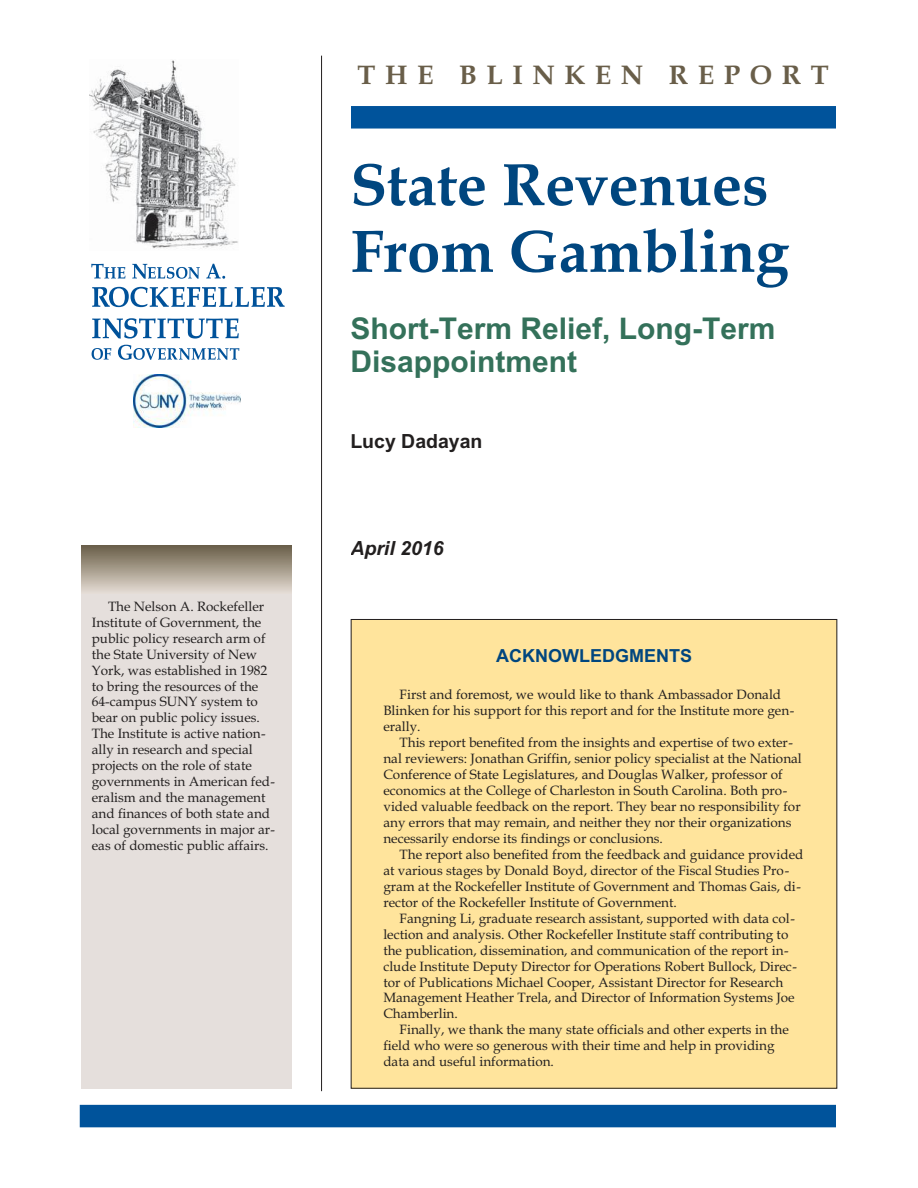
<style>
.page{position:relative;width:918px;height:1188px;background:#fff}
.page>*{position:absolute;margin:0;border:0;box-sizing:border-box;transform-origin:0 0}
.t1{font:700 60px/66.6px "Book Antiqua";color:#00467f}
.t2{font:700 30px/33.3px "Arial";color:#34715a}
.t3{font:700 27px "Book Antiqua";letter-spacing:.35em;color:#695e49}
.t4{font:700 19.5px "Arial";color:#221f1f}
.t5{font:italic 700 19.5px "Arial";color:#221f1f}
.t6{font:700 18px "Arial";color:#00467f}
.t7{font:13.5px/15.9px "Book Antiqua";color:#221f1f}
</style>
<div class="page">
<div style="left:80px;top:106px;width:756px;height:23px;background:#00539b"></div>
<div style="left:80px;top:1105px;width:756px;height:22px;background:#00539b"></div>
<div style="left:80px;top:59px;width:216px;height:305px;background:#fff"></div>
<svg style="left:91px;top:264px;width:34px;height:15px"></svg>
<svg style="left:132px;top:264px;width:68px;height:15px"></svg>
<svg style="left:206px;top:264px;width:19px;height:15px"></svg>
<svg style="left:92px;top:348px;width:19px;height:12px"></svg>
<svg style="left:118px;top:345px;width:121px;height:15px"></svg>
<svg style="left:92px;top:287px;width:193px;height:20px"></svg>
<svg style="left:92px;top:318px;width:147px;height:21px"></svg>
<img style="left:90px;top:60px;width:148px;height:189px">
<div style="left:293px;top:56px;width:57px;height:1035px;background:#fff"></div>
<hr style="left:321px;top:56px;width:1px;height:1035px;background:#221f1f">
<div style="left:81px;top:547px;width:211px;height:542px;background:#e5dfdc"></div>
<div style="left:81px;top:545px;width:211px;height:49px;background:linear-gradient(to bottom,#685d46,#e6ddd5)"></div>
<img style="left:134px;top:375px;width:107px;height:52px">
<div style="left:351px;top:619px;width:486px;height:469px;background:#ffe49c"></div>
<p class="t7" style="left:92px;top:600px;width:185px;text-indent:16px">The Nelson A. Rockefeller<br>Institute of Government, the public policy research arm of the State University of New<br>York, was established in 1982 to bring the resources of the<br>64-campus SUNY system to bear on public policy issues.<br>The Institute is active nation&shy;ally in research and special projects on the role of state governments in American fed&shy;eralism and the management and finances of both state and local governments in major ar&shy;eas of domestic public affairs.</p>
<h3 class="t3" style="left:358px;top:64px;width:473px">THE BLINKEN REPORT</h3>
<h1 class="t1" style="left:350px;top:158px;width:440px">State Revenues<br>From Gambling</h1>
<h2 class="t2" style="left:350px;top:314px;width:427px">Short-Term Relief, Long-Term<br>Disappointment</h2>
<h3 class="t4" style="left:350px;top:434px;width:134px">Lucy Dadayan</h3>
<h3 class="t5" style="left:350px;top:541px;width:95px">April 2016</h3>
<h3 class="t6" style="left:496px;top:649px;width:197px">ACKNOWLEDGMENTS</h3>
<p class="t7" style="left:383px;top:688px;width:412px;text-indent:16px">First and foremost, we would like to thank Ambassador Donald<br>Blinken for his support for this report and for the Institute more gen&shy;erally.</p>
<p class="t7" style="left:383px;top:736px;width:420px;text-indent:16px">This report benefited from the insights and expertise of two exter&shy;nal reviewers: Jonathan Griffin, senior policy specialist at the National Conference of State Legislatures, and Douglas Walker, professor of economics at the College of Charleston in South Carolina. Both pro&shy;vided valuable feedback on the report. They bear no responsibility for any errors that may remain, and neither they nor their organizations necessarily endorse its findings or conclusions.</p>
<p class="t7" style="left:383px;top:848px;width:422px;text-indent:16px">The report also benefited from the feedback and guidance provided at various stages by Donald Boyd, director of the Fiscal Studies Pro&shy;gram at the Rockefeller Institute of Government and Thomas Gais, di&shy;rector of the Rockefeller Institute of Government.</p>
<p class="t7" style="left:383px;top:912px;width:415px;text-indent:16px">Fangning Li, graduate research assistant, supported with data col&shy;lection and analysis. Other Rockefeller Institute staff contributing to the publication, dissemination, and communication of the report in&shy;clude Institute Deputy Director for Operations Robert Bullock, Direc&shy;tor of Publications Michael Cooper, Assistant Director for Research Management Heather Trela, and Director of Information Systems Joe Chamberlin.</p>
<p class="t7" style="left:383px;top:1023px;width:407px;text-indent:16px">Finally, we thank the many state officials and other experts in the field who were so generous with their time and help in providing data and useful information.</p>
</div>
